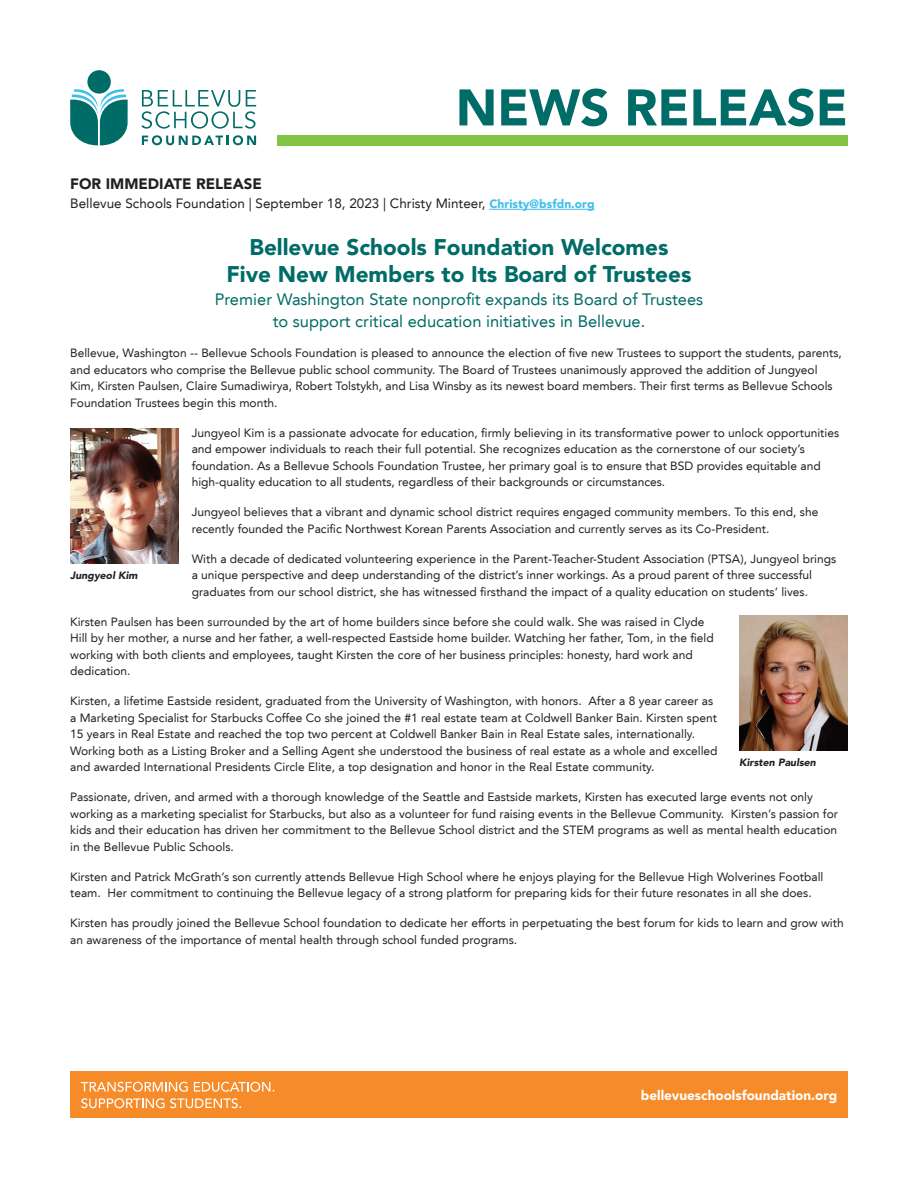
<style>
.page{position:relative;width:918px;height:1188px;background:#fff}
.page>*{position:absolute;margin:0;border:0;box-sizing:border-box;transform-origin:0 0}
.t1{font:900 50.85px "Avenir LT Std";color:#006c67}
.t2{font:900 22.5px/27px "Avenir LT Std";color:#006c67;text-align:center}
.t3{font:16.5px/22.5px "Avenir LT";color:#006c67;text-align:center}
.t4{font:900 15px "Avenir LT Std";color:#231f20}
.t5{font:13.5px "Avenir LT";color:#231f20}
.t6{font:900 13.5px "Avenir LT Std";color:#fff}
.t7{font:12px/16.5px "Avenir LT";color:#231f20}
.t8{font:italic 900 10.5px "Avenir LT Std";color:#231f20}
.s1{font-family:"Avenir LT Std";font-weight:900;font-size:12px;color:#3dbfea}
</style>
<div class="page">
<hr style="left:489px;top:209px;width:106px;height:1px;background:#3dbfea">
<svg style="left:141px;top:90px;width:115px;height:39px"></svg>
<svg style="left:142px;top:135px;width:114px;height:10px"></svg>
<div style="left:87px;top:70px;width:24px;height:24px;background:#006c67;border-radius:50%"></div>
<svg style="left:70px;top:89px;width:58px;height:56px"></svg>
<div style="left:277px;top:135px;width:571px;height:10px;background:#83c447"></div>
<div style="left:70px;top:1071px;width:778px;height:47px;background:#f68b29"></div>
<svg style="left:81px;top:1082px;width:107px;height:10px"></svg>
<svg style="left:194px;top:1082px;width:80px;height:10px"></svg>
<svg style="left:81px;top:1098px;width:160px;height:10px"></svg>
<img style="left:70px;top:429px;width:108px;height:135px">
<img style="left:739px;top:616px;width:108px;height:135px">
<h1 class="t1" style="left:456px;top:77px;width:394px">NEWS RELEASE</h1>
<p class="t4" style="left:70px;top:174px;width:193px">FOR IMMEDIATE RELEASE</p>
<p class="t5" style="left:70px;top:196px;width:526px">Bellevue Schools Foundation | September 18, 2023 | Christy Minteer, <span class="s1">Christy@bsfdn.org</span></p>
<h2 class="t2" style="left:227px;top:234px;width:466px">Bellevue Schools Foundation Welcomes<br>Five New Members to Its Board of Trustees</h2>
<h3 class="t3" style="left:215px;top:288px;width:490px">Premier Washington State nonprofit expands its Board of Trustees to support critical education initiatives in Bellevue.</h3>
<p class="t7" style="left:70px;top:345px;width:773px">Bellevue, Washington -- Bellevue Schools Foundation is pleased to announce the election of five new Trustees to support the students, parents, and educators who comprise the Bellevue public school community. The Board of Trustees unanimously approved the addition of Jungyeol Kim, Kirsten Paulsen, Claire Sumadiwirya, Robert Tolstykh, and Lisa Winsby as its newest board members. Their first terms as Bellevue Schools Foundation Trustees begin this month.</p>
<p class="t7" style="left:192px;top:425px;width:649px">Jungyeol Kim is a passionate advocate for education, firmly believing in its transformative power to unlock opportunities and empower individuals to reach their full potential. She recognizes education as the cornerstone of our society’s foundation. As a Bellevue Schools Foundation Trustee, her primary goal is to ensure that BSD provides equitable and high-quality education to all students, regardless of their backgrounds or circumstances.</p>
<p class="t7" style="left:192px;top:504px;width:628px">Jungyeol believes that a vibrant and dynamic school district requires engaged community members. To this end, she recently founded the Pacific Northwest Korean Parents Association and currently serves as its Co-President.</p>
<p class="t7" style="left:192px;top:551px;width:646px">With a decade of dedicated volunteering experience in the Parent-Teacher-Student Association (PTSA), Jungyeol brings a unique perspective and deep understanding of the district’s inner workings. As a proud parent of three successful graduates from our school district, she has witnessed firsthand the impact of a quality education on students’ lives.</p>
<p class="t7" style="left:70px;top:614px;width:645px">Kirsten Paulsen has been surrounded by the art of home builders since before she could walk. She was raised in Clyde Hill by her mother, a nurse and her father, a well-respected Eastside home builder. Watching her father, Tom, in the field working with both clients and employees, taught Kirsten the core of her business principles: honesty, hard work and dedication.</p>
<p class="t7" style="left:70px;top:693px;width:649px">Kirsten, a lifetime Eastside resident, graduated from the University of Washington, with honors. After a 8 year career as a Marketing Specialist for Starbucks Coffee Co she joined the #1 real estate team at Coldwell Banker Bain. Kirsten spent 15 years in Real Estate and reached the top two percent at Coldwell Banker Bain in Real Estate sales, internationally.<br>Working both as a Listing Broker and a Selling Agent she understood the business of real estate as a whole and excelled and awarded International Presidents Circle Elite, a top designation and honor in the Real Estate community.</p>
<p class="t7" style="left:70px;top:789px;width:769px">Passionate, driven, and armed with a thorough knowledge of the Seattle and Eastside markets, Kirsten has executed large events not only working as a marketing specialist for Starbucks, but also as a volunteer for fund raising events in the Bellevue Community. Kirsten’s passion for kids and their education has driven her commitment to the Bellevue School district and the STEM programs as well as mental health education in the Bellevue Public Schools.</p>
<p class="t7" style="left:70px;top:869px;width:755px">Kirsten and Patrick McGrath’s son currently attends Bellevue High School where he enjoys playing for the Bellevue High Wolverines Football team. Her commitment to continuing the Bellevue legacy of a strong platform for preparing kids for their future resonates in all she does.</p>
<p class="t7" style="left:70px;top:915px;width:775px">Kirsten has proudly joined the Bellevue School foundation to dedicate her efforts in perpetuating the best forum for kids to learn and grow with an awareness of the importance of mental health through school funded programs.</p>
<p class="t8" style="left:70px;top:569px;width:69px">Jungyeol Kim</p>
<p class="t8" style="left:739px;top:756px;width:78px">Kirsten Paulsen</p>
<p class="t6" style="left:641px;top:1087px;width:198px">bellevueschoolsfoundation.org</p>
</div>
